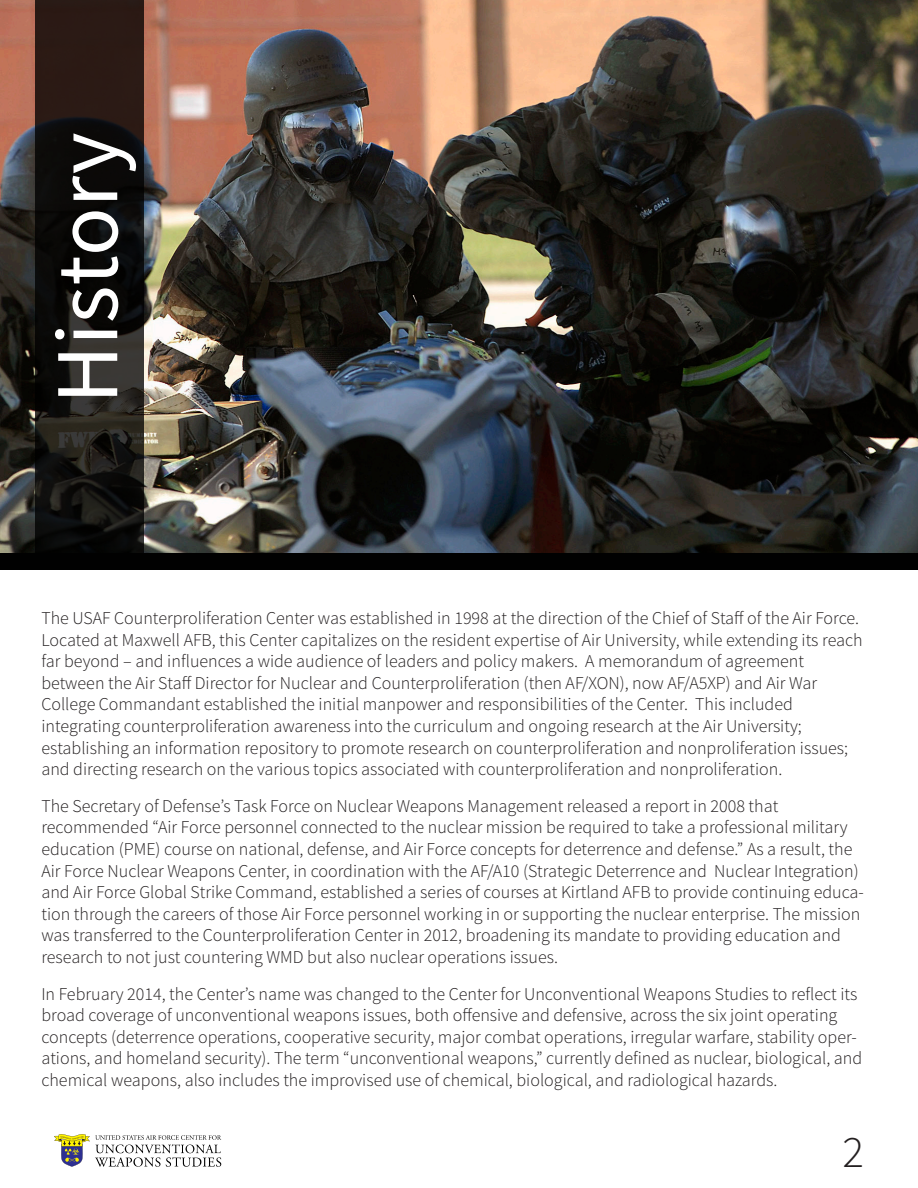
<style>
.page{position:relative;width:918px;height:1188px;background:#fff}
.page>*{position:absolute;margin:0;border:0;box-sizing:border-box;transform-origin:0 0}
.t1{font:90px "Source Sans Pro";color:#fff}
.t2{font:300 45px "Source Sans Pro";color:#231f20}
.t3{font:300 18px/21.6px "Source Sans Pro";color:#231f20}
</style>
<div class="page">
<img style="left:1px;top:0;width:917px;height:570px">
<svg style="left:36px;top:0;width:108px;height:553px;background:#191412"></svg>
<div style="left:0;top:553px;width:918px;height:16px;background:#010101"></div>
<svg style="left:54px;top:1134px;width:167px;height:33px"></svg>
<p class="t1" style="left:32px;top:404px;width:273px;rotate:-90deg">History</p>
<p class="t3" style="left:41px;top:607px;width:823px">The USAF Counterproliferation Center was established in 1998 at the direction of the Chief of Staff of the Air Force.<br>Located at Maxwell AFB, this Center capitalizes on the resident expertise of Air University, while extending its reach far beyond – and influences a wide audience of leaders and policy makers. A memorandum of agreement</p>
<p class="t3" style="left:41px;top:672px;width:777px">between the Air Staff Director for Nuclear and Counterproliferation (then AF/XON), now AF/A5XP) and Air War</p>
<p class="t3" style="left:41px;top:694px;width:753px">College Commandant established the initial manpower and responsibilities of the Center. This included</p>
<p class="t3" style="left:41px;top:715px;width:762px">integrating counterproliferation awareness into the curriculum and ongoing research at the Air University;</p>
<p class="t3" style="left:41px;top:737px;width:808px">establishing an information repository to promote research on counterproliferation and nonproliferation issues; and directing research on the various topics associated with counterproliferation and nonproliferation.</p>
<p class="t3" style="left:41px;top:795px;width:824px">The Secretary of Defense’s Task Force on Nuclear Weapons Management released a report in 2008 that recommended “Air Force personnel connected to the nuclear mission be required to take a professional military education (PME) course on national, defense, and Air Force concepts for deterrence and defense.” As a result, the Air Force Nuclear Weapons Center, in coordination with the AF/A10 (Strategic Deterrence and Nuclear Integration) and Air Force Global Strike Command, established a series of courses at Kirtland AFB to provide continuing educa&shy;tion through the careers of those Air Force personnel working in or supporting the nuclear enterprise. The mission was transferred to the Counterproliferation Center in 2012, broadening its mandate to providing education and research to not just countering WMD but also nuclear operations issues.</p>
<p class="t3" style="left:41px;top:983px;width:822px">In February 2014, the Center’s name was changed to the Center for Unconventional Weapons Studies to reflect its broad coverage of unconventional weapons issues, both offensive and defensive, across the six joint operating concepts (deterrence operations, cooperative security, major combat operations, irregular warfare, stability oper&shy;ations, and homeland security). The term “unconventional weapons,” currently defined as nuclear, biological, and chemical weapons, also includes the improvised use of chemical, biological, and radiological hazards.</p>
<p class="t2" style="left:842px;top:1125px;width:23px">2</p>
</div>
